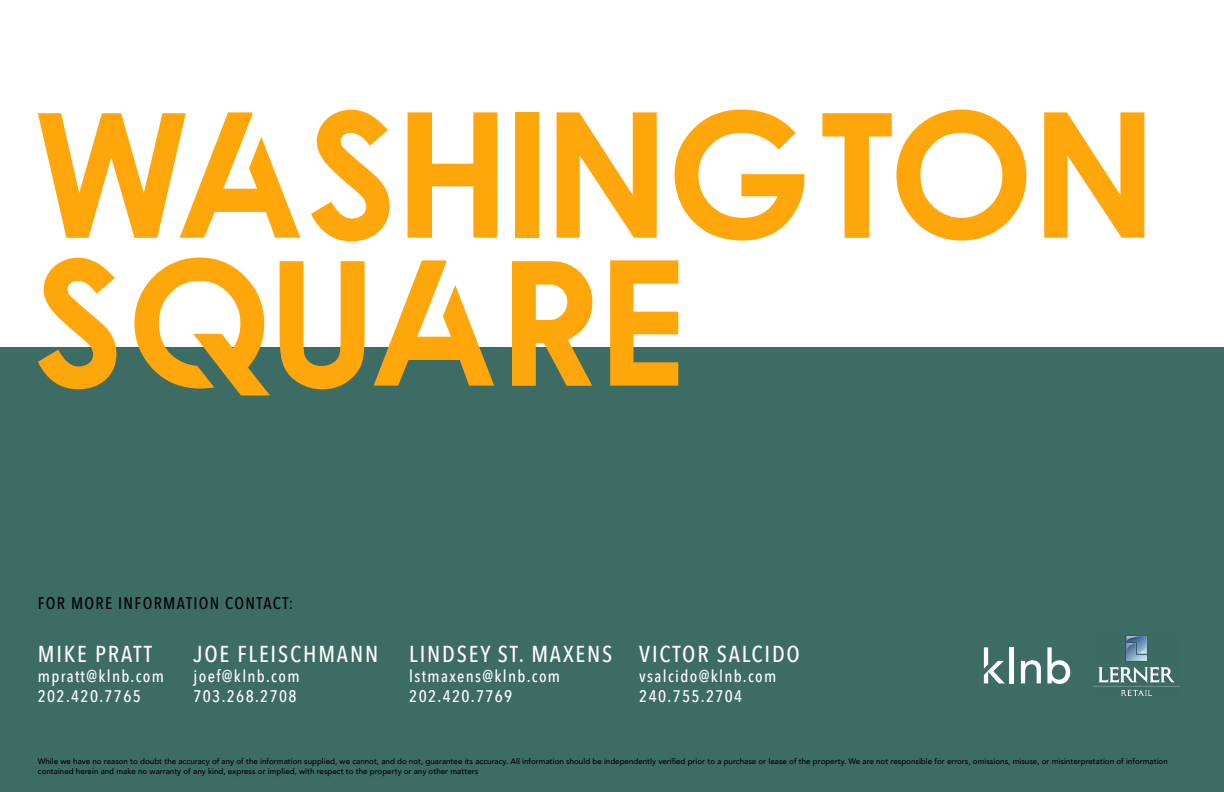
<style>
.page{position:relative;width:1224px;height:792px;background:#fff}
.page>*{position:absolute;margin:0;border:0;box-sizing:border-box;transform-origin:0 0}
.t1{font:700 183.6px/148px "Qualy";color:#ffa60a}
.t2{font:500 23px "Avenir Next Condensed";letter-spacing:.08em;color:#fff}
.t3{font:500 16.7px/20.1px "Avenir Next Condensed";letter-spacing:.08em;color:#fff}
.t4{font:500 16.7px "Avenir Next Condensed";letter-spacing:.08em;color:#000}
.t5{font:500 8px/9.6px "Avenir";color:#000}
</style>
<div class="page">
<div style="left:0;top:348px;width:1224px;height:444px;background:#3d6c64"></div>
<svg style="left:984px;top:647px;width:21px;height:36px"></svg>
<div style="left:1009px;top:647px;width:5px;height:36px;background:#fff"></div>
<svg style="left:1021px;top:660px;width:20px;height:23px"></svg>
<svg style="left:1047px;top:647px;width:23px;height:37px"></svg>
<img style="left:1094px;top:636px;width:85px;height:60px">
<h1 class="t1" style="left:38px;top:101px;width:1126px">WASHINGTON<br>SQUARE</h1>
<h3 class="t4" style="left:38px;top:596px;width:257px">FOR MORE INFORMATION CONTACT:</h3>
<h2 class="t2" style="left:38px;top:644px;width:116px">MIKE PRATT</h2>
<h3 class="t3" style="left:38px;top:667px;width:128px">mpratt@klnb.com<br>202.420.7765</h3>
<h2 class="t2" style="left:194px;top:644px;width:186px">JOE FLEISCHMANN</h2>
<h3 class="t3" style="left:194px;top:667px;width:108px">joef@klnb.com<br>703.268.2708</h3>
<h2 class="t2" style="left:409px;top:644px;width:205px">LINDSEY ST. MAXENS</h2>
<h3 class="t3" style="left:409px;top:667px;width:152px">lstmaxens@klnb.com<br>202.420.7769</h3>
<h2 class="t2" style="left:639px;top:644px;width:162px">VICTOR SALCIDO</h2>
<h3 class="t3" style="left:639px;top:667px;width:139px">vsalcido@klnb.com<br>240.755.2704</h3>
<p class="t5" style="left:38px;top:756px;width:1131px">While we have no reason to doubt the accuracy of any of the information supplied, we cannot, and do not, guarantee its accuracy. All information should be independently verified prior to a purchase or lease of the property. We are not responsible for errors, omissions, misuse, or misinterpretation of information contained herein and make no warranty of any kind, express or implied, with respect to the property or any other matters</p>
</div>
